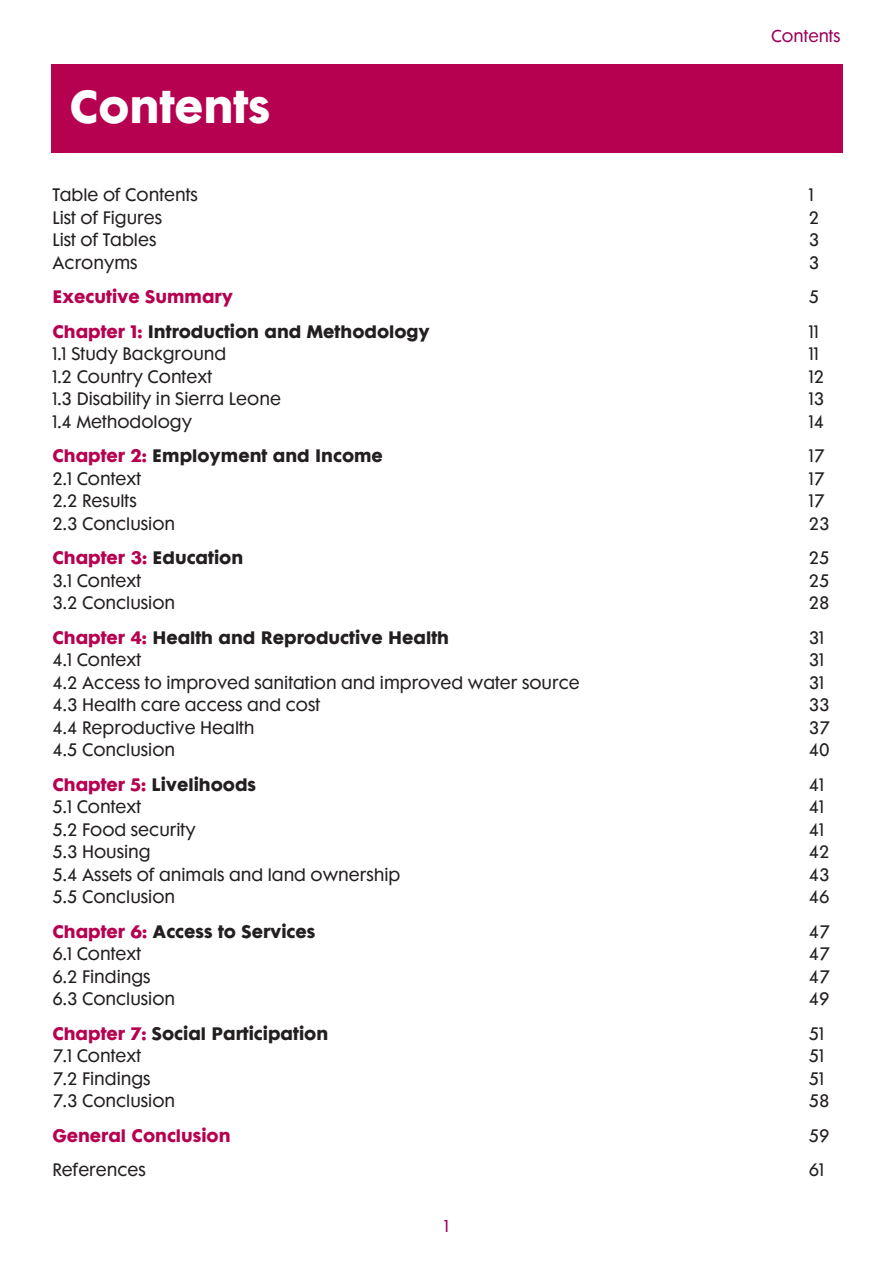
<style>
.page{position:relative;width:893px;height:1263px;background:#fff}
.page>*{position:absolute;margin:0;border:0;box-sizing:border-box;transform-origin:0 0}
.t1{font:700 42px "Fute PL";color:#fff}
.t2{font:16.5px "Fute PL";color:#231f20}
.t3{font:700 16.5px "Fute PL";color:#231f20}
.t4{font:700 16.5px "Fute PL";color:#b60150}
.t5{font:15.75px "Fute PL";color:#9c0159}
.s1{color:#b60150}
.s2{color:#231f20}
</style>
<div class="page">
<div style="left:51px;top:64px;width:791px;height:89px;background:#b60150"></div>
<h1 class="t1" style="left:69px;top:90px;width:202px">Contents</h1>
<p class="t5" style="left:771px;top:30px;width:71px">Contents</p>
<p class="t2" style="left:52px;top:188px;width:147px">Table of Contents</p>
<p class="t2" style="left:808px;top:188px;width:7px">1</p>
<p class="t2" style="left:52px;top:211px;width:111px">List of Figures</p>
<p class="t2" style="left:808px;top:211px;width:12px">2</p>
<p class="t2" style="left:52px;top:233px;width:105px">List of Tables</p>
<p class="t2" style="left:808px;top:233px;width:12px">3</p>
<p class="t2" style="left:52px;top:256px;width:87px">Acronyms</p>
<p class="t2" style="left:808px;top:256px;width:12px">3</p>
<p class="t4" style="left:52px;top:290px;width:182px">Executive Summary</p>
<p class="t2" style="left:808px;top:290px;width:12px">5</p>
<p class="t3" style="left:52px;top:325px;width:379px"><span class="s1">Chapter 1:</span> Introduction and Methodology</p>
<p class="t2" style="left:808px;top:325px;width:12px">11</p>
<p class="t2" style="left:52px;top:347px;width:175px">1.1 Study Background</p>
<p class="t2" style="left:808px;top:347px;width:12px">11</p>
<p class="t2" style="left:52px;top:370px;width:161px">1.2 Country Context</p>
<p class="t2" style="left:808px;top:370px;width:17px">12</p>
<p class="t2" style="left:52px;top:392px;width:230px">1.3 Disability in Sierra Leone</p>
<p class="t2" style="left:808px;top:392px;width:17px">13</p>
<p class="t2" style="left:52px;top:415px;width:141px">1.4 Methodology</p>
<p class="t2" style="left:808px;top:415px;width:17px">14</p>
<p class="t3" style="left:52px;top:449px;width:332px"><span class="s1">Chapter 2:</span> Employment and Income</p>
<p class="t2" style="left:808px;top:449px;width:17px">17</p>
<p class="t2" style="left:52px;top:472px;width:90px">2.1 Context</p>
<p class="t2" style="left:808px;top:472px;width:17px">17</p>
<p class="t2" style="left:52px;top:494px;width:86px">2.2 Results</p>
<p class="t2" style="left:808px;top:494px;width:17px">17</p>
<p class="t2" style="left:52px;top:517px;width:124px">2.3 Conclusion</p>
<p class="t2" style="left:808px;top:517px;width:23px">23</p>
<p class="t4" style="left:52px;top:551px;width:192px">Chapter 3: <span class="s2">Education</span></p>
<p class="t2" style="left:808px;top:551px;width:23px">25</p>
<p class="t2" style="left:52px;top:574px;width:90px">3.1 Context</p>
<p class="t2" style="left:808px;top:574px;width:23px">25</p>
<p class="t2" style="left:52px;top:596px;width:124px">3.2 Conclusion</p>
<p class="t2" style="left:808px;top:596px;width:23px">28</p>
<p class="t3" style="left:52px;top:631px;width:398px"><span class="s1">Chapter 4:</span> Health and Reproductive Health</p>
<p class="t2" style="left:808px;top:631px;width:17px">31</p>
<p class="t2" style="left:52px;top:653px;width:90px">4.1 Context</p>
<p class="t2" style="left:808px;top:653px;width:17px">31</p>
<p class="t2" style="left:52px;top:676px;width:529px">4.2 Access to improved sanitation and improved water source</p>
<p class="t2" style="left:808px;top:676px;width:17px">31</p>
<p class="t2" style="left:52px;top:698px;width:269px">4.3 Health care access and cost</p>
<p class="t2" style="left:808px;top:698px;width:23px">33</p>
<p class="t2" style="left:52px;top:721px;width:204px">4.4 Reproductive Health</p>
<p class="t2" style="left:808px;top:721px;width:23px">37</p>
<p class="t2" style="left:52px;top:743px;width:124px">4.5 Conclusion</p>
<p class="t2" style="left:808px;top:743px;width:23px">40</p>
<p class="t3" style="left:52px;top:778px;width:205px"><span class="s1">Chapter 5:</span> Livelihoods</p>
<p class="t2" style="left:808px;top:778px;width:17px">41</p>
<p class="t2" style="left:52px;top:800px;width:90px">5.1 Context</p>
<p class="t2" style="left:808px;top:800px;width:17px">41</p>
<p class="t2" style="left:52px;top:823px;width:145px">5.2 Food security</p>
<p class="t2" style="left:808px;top:823px;width:17px">41</p>
<p class="t2" style="left:52px;top:845px;width:100px">5.3 Housing</p>
<p class="t2" style="left:808px;top:845px;width:23px">42</p>
<p class="t2" style="left:52px;top:868px;width:349px">5.4 Assets of animals and land ownership</p>
<p class="t2" style="left:808px;top:868px;width:23px">43</p>
<p class="t2" style="left:52px;top:890px;width:124px">5.5 Conclusion</p>
<p class="t2" style="left:808px;top:890px;width:23px">46</p>
<p class="t3" style="left:52px;top:925px;width:264px"><span class="s1">Chapter 6:</span> Access to Services</p>
<p class="t2" style="left:808px;top:925px;width:23px">47</p>
<p class="t2" style="left:52px;top:947px;width:90px">6.1 Context</p>
<p class="t2" style="left:808px;top:947px;width:23px">47</p>
<p class="t2" style="left:52px;top:970px;width:100px">6.2 Findings</p>
<p class="t2" style="left:808px;top:970px;width:23px">47</p>
<p class="t2" style="left:52px;top:992px;width:124px">6.3 Conclusion</p>
<p class="t2" style="left:808px;top:992px;width:23px">49</p>
<p class="t3" style="left:52px;top:1027px;width:277px"><span class="s1">Chapter 7:</span> Social Participation</p>
<p class="t2" style="left:808px;top:1027px;width:17px">51</p>
<p class="t2" style="left:52px;top:1049px;width:90px">7.1 Context</p>
<p class="t2" style="left:808px;top:1049px;width:17px">51</p>
<p class="t2" style="left:52px;top:1072px;width:100px">7.2 Findings</p>
<p class="t2" style="left:808px;top:1072px;width:17px">51</p>
<p class="t2" style="left:52px;top:1094px;width:124px">7.3 Conclusion</p>
<p class="t2" style="left:808px;top:1094px;width:23px">58</p>
<p class="t4" style="left:52px;top:1129px;width:180px">General Conclusion</p>
<p class="t2" style="left:808px;top:1129px;width:23px">59</p>
<p class="t2" style="left:52px;top:1163px;width:95px">References</p>
<p class="t2" style="left:808px;top:1163px;width:17px">61</p>
<p class="t5" style="left:444px;top:1220px;width:6px">1</p>
</div>
